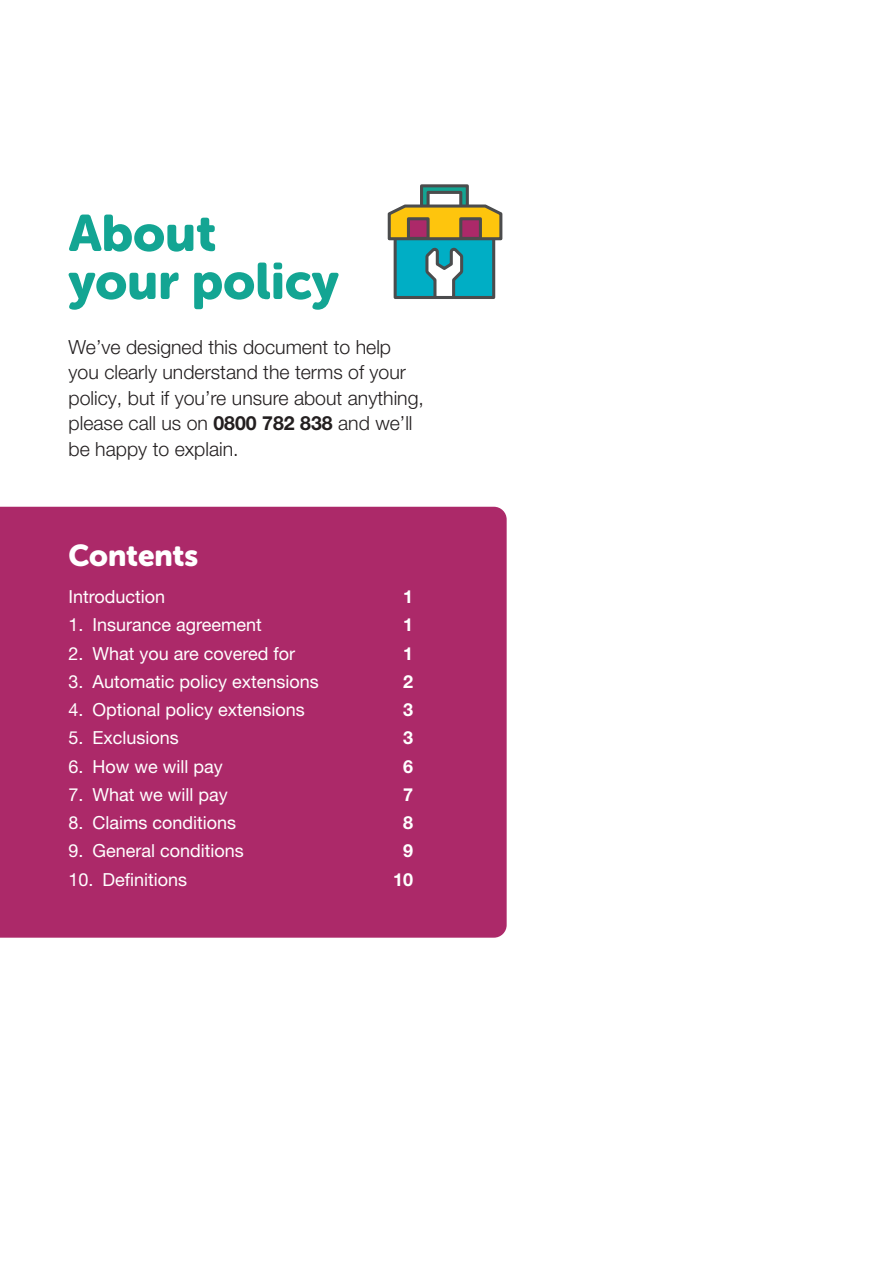
<style>
.page{position:relative;width:893px;height:1263px;background:#fff}
.page>*{position:absolute;margin:0;border:0;box-sizing:border-box;transform-origin:0 0}
.about_34_32{font:51px/48px "Museo Sans Rounded 900";color:#13a593}
.TOC_sub_12_15{font:30px "Museo Sans Rounded 900";letter-spacing:-.005em;color:#fff}
.intro_45_light_14_18{font:300 19.5px/25.5px "Helvetica Neue LT Pro";color:#231f20}
.TOC_numbered{font:18px "Helvetica Neue LT Pro";color:#fff}
.TOC_numbered-2{font:700 18px "Helvetica Neue LT Pro";color:#fff}
.s1{font-weight:700}
</style>
<div class="page">
<svg style="left:387px;top:184px;width:116px;height:115px"></svg>
<div style="left:0;top:507px;width:507px;height:431px;background:#ac2969"></div>
<p class="about_34_32" style="left:69px;top:209px;width:272px">About your policy</p>
<p class="intro_45_light_14_18" style="left:69px;top:333px;width:357px">We’ve designed this document to help you clearly understand the terms of your policy, but if you’re unsure about anything, please call us on <span class="s1">0800 782 838</span> and we’ll be happy to explain.</p>
<p class="TOC_sub_12_15" style="left:69px;top:539px;width:131px">Contents</p>
<p class="TOC_numbered" style="left:69px;top:586px;width:98px">Introduction</p>
<p class="TOC_numbered-2" style="left:403px;top:586px;width:12px">1</p>
<p class="TOC_numbered" style="left:69px;top:614px;width:195px">1. Insurance agreement</p>
<p class="TOC_numbered-2" style="left:403px;top:614px;width:12px">1</p>
<p class="TOC_numbered" style="left:69px;top:642px;width:228px">2. What you are covered for</p>
<p class="TOC_numbered-2" style="left:403px;top:642px;width:12px">1</p>
<p class="TOC_numbered" style="left:69px;top:670px;width:252px">3. Automatic policy extensions</p>
<p class="TOC_numbered-2" style="left:403px;top:670px;width:12px">2</p>
<p class="TOC_numbered" style="left:69px;top:699px;width:238px">4. Optional policy extensions</p>
<p class="TOC_numbered-2" style="left:403px;top:699px;width:12px">3</p>
<p class="TOC_numbered" style="left:69px;top:727px;width:112px">5. Exclusions</p>
<p class="TOC_numbered-2" style="left:403px;top:727px;width:12px">3</p>
<p class="TOC_numbered" style="left:69px;top:755px;width:156px">6. How we will pay</p>
<p class="TOC_numbered-2" style="left:403px;top:755px;width:12px">6</p>
<p class="TOC_numbered" style="left:69px;top:783px;width:161px">7. What we will pay</p>
<p class="TOC_numbered-2" style="left:403px;top:783px;width:12px">7</p>
<p class="TOC_numbered" style="left:69px;top:812px;width:169px">8. Claims conditions</p>
<p class="TOC_numbered-2" style="left:403px;top:812px;width:12px">8</p>
<p class="TOC_numbered" style="left:69px;top:840px;width:177px">9. General conditions</p>
<p class="TOC_numbered-2" style="left:403px;top:840px;width:12px">9</p>
<p class="TOC_numbered" style="left:69px;top:868px;width:120px">10. Definitions</p>
<p class="TOC_numbered-2" style="left:393px;top:868px;width:22px">10</p>
</div>
